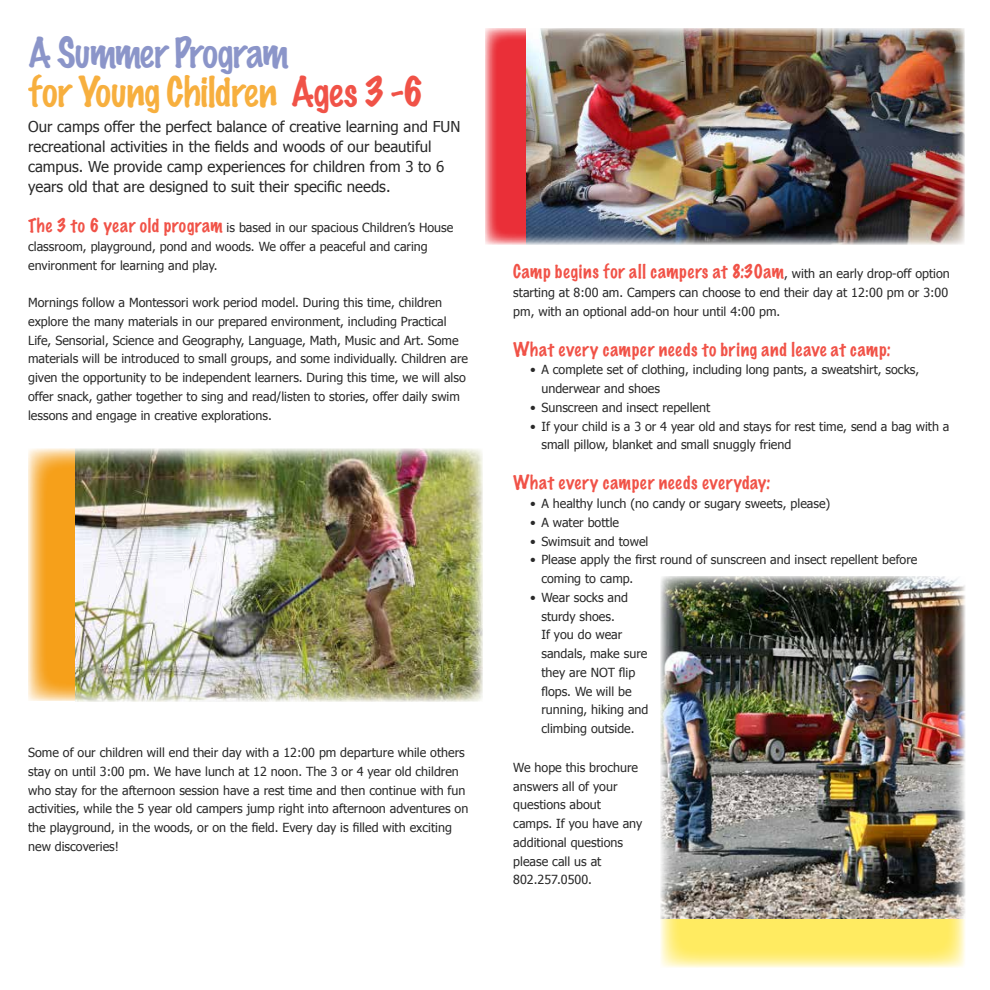
<style>
.page{position:relative;width:990px;height:990px;background:#fff}
.page>*{position:absolute;margin:0;border:0;box-sizing:border-box;transform-origin:0 0}
.t1{font:100 37.5px/38.8px "Marker Felt";letter-spacing:-.01em;color:#f6a01a}
.t2{font:100 17.5px "Marker Felt";letter-spacing:.035em;color:#ee3124}
.t3{font:15px/20px "Tahoma";color:#000}
.t4{font:12.5px/18.8px "Tahoma";color:#000}
.s1{color:#7581bf}
.s2{color:#ee3124}
.s3{font-family:"Marker Felt";font-weight:100;font-size:17.5px;color:#ee3124}
.s4{font-family:"Tahoma";font-weight:400;font-size:12.5px;color:#000}
</style>
<div class="page">
<svg style="left:660px;top:919px;width:305px;height:48px;fill:#ffeb61"></svg>
<img style="left:660px;top:576px;width:305px;height:343px">
<svg style="left:485px;top:28px;width:41px;height:217px;fill:#ea2f38"></svg>
<img style="left:526px;top:28px;width:438px;height:217px">
<svg style="left:28px;top:449px;width:48px;height:252px;fill:#f6a01a"></svg>
<img style="left:76px;top:449px;width:406px;height:252px">
<h1 class="t1" style="left:28px;top:33px;width:397px"><span class="s1">A Summer Program<br></span>for Young Children <span class="s2">Ages 3 -6</span></h1>
<p class="t3" style="left:28px;top:116px;width:434px">Our camps offer the perfect balance of creative learning and FUN recreational activities in the fields and woods of our beautiful campus. We provide camp experiences for children from 3 to 6 years old that are designed to suit their specific needs.</p>
<p class="t4" style="left:28px;top:218px;width:427px"><span class="s3">The 3 to 6 year old program</span> is based in our spacious Children’s House classroom, playground, pond and woods. We offer a peaceful and caring environment for learning and play.</p>
<p class="t4" style="left:28px;top:293px;width:441px">Mornings follow a Montessori work period model. During this time, children explore the many materials in our prepared environment, including Practical Life, Sensorial, Science and Geography, Language, Math, Music and Art. Some materials will be introduced to small groups, and some individually. Children are given the opportunity to be independent learners. During this time, we will also offer snack, gather together to sing and read/listen to stories, offer daily swim lessons and engage in creative explorations.</p>
<p class="t4" style="left:28px;top:743px;width:442px">Some of our children will end their day with a 12:00 pm departure while others stay on until 3:00 pm. We have lunch at 12 noon. The 3 or 4 year old children who stay for the afternoon session have a rest time and then continue with fun activities, while the 5 year old campers jump right into afternoon adventures on the playground, in the woods, or on the field. Every day is filled with exciting new discoveries!</p>
<h2 class="t2" style="left:513px;top:258px;width:438px">Camp begins for all campers at 8:30am<span class="s4">, with an early drop-off option</span></h2>
<p class="t4" style="left:513px;top:283px;width:436px">starting at 8:00 am. Campers can choose to end their day at 12:00 pm or 3:00 pm, with an optional add-on hour until 4:00 pm.</p>
<h2 class="t2" style="left:513px;top:335px;width:379px">What every camper needs to bring and leave at camp:</h2>
<p class="t4" style="left:541px;top:360px;width:379px;text-indent:-11px">• A complete set of clothing, including long pants, a sweatshirt, socks, underwear and shoes</p>
<p class="t4" style="left:530px;top:398px;width:182px">• Sunscreen and insect repellent</p>
<p class="t4" style="left:541px;top:416px;width:410px;text-indent:-11px">• If your child is a 3 or 4 year old and stays for rest time, send a bag with a small pillow, blanket and small snuggly friend</p>
<h2 class="t2" style="left:513px;top:469px;width:259px">What every camper needs everyday:</h2>
<p class="t4" style="left:530px;top:494px;width:302px">• A healthy lunch (no candy or sugary sweets, please)</p>
<p class="t4" style="left:530px;top:513px;width:90px">• A water bottle</p>
<p class="t4" style="left:530px;top:531px;width:120px">• Swimsuit and towel</p>
<p class="t4" style="left:541px;top:550px;width:378px;text-indent:-11px">• Please apply the first round of sunscreen and insect repellent before coming to camp.</p>
<p class="t4" style="left:541px;top:588px;width:109px;text-indent:-11px">• Wear socks and sturdy shoes.<br>If you do wear sandals, make sure they are NOT flip flops. We will be running, hiking and climbing outside.</p>
<p class="t4" style="left:513px;top:758px;width:131px">We hope this brochure answers all of your questions about camps. If you have any additional questions please call us at<br>802.257.0500.</p>
</div>
